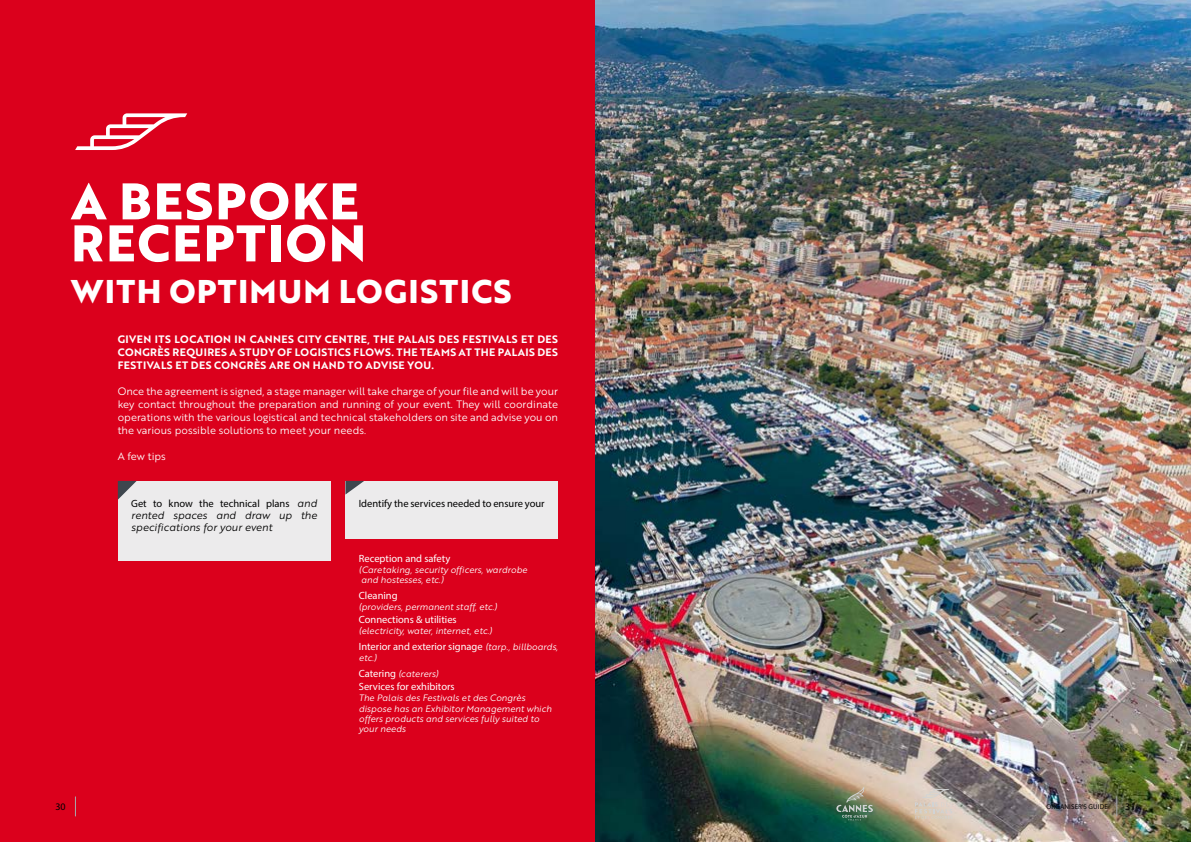
<style>
.page{position:relative;width:1191px;height:842px;background:#fff}
.page>*{position:absolute;margin:0;border:0;box-sizing:border-box;transform-origin:0 0}
.t1{font:700 50px/42px "Brother 1816 Extra";letter-spacing:.04em;color:#fff}
.t2{font:700 32px "Brother 1816 Extra";letter-spacing:.04em;color:#fff}
.t3{font:10.5px/13px "Brother 1816 Book";color:#fff;text-align:justify}
.t4{font:10.5px/13px "Brother 1816 Bold";letter-spacing:.04em;color:#fff;text-align:justify}
.t5{font:10.5px "Myriad Pro";color:#fff}
.t6{font:10.5px "Myriad Pro";color:#000}
.t7{font:10.5px/12px "Brother 1816 Book Italic";color:#000}
.t8{font:10px "Myriad Pro";color:#000}
.t9{font:9px/10px "Brother 1816 Book Italic";color:#fff}
.t10{font:7px "Myriad Pro";letter-spacing:.02em;color:#000}
.s1{font-family:"Brother 1816 Book Italic"}
.s2{font-family:"Brother 1816 Book Italic";font-size:9px}
.s3{font-family:"Myriad Pro";font-size:10.5px}
</style>
<div class="page">
<div style="left:0;top:0;width:595px;height:841px;background:#db001c"></div>
<img style="left:595px;top:0;width:596px;height:841px">
<div style="left:118px;top:481px;width:212px;height:79px;background:#ecebec"></div>
<svg style="left:118px;top:481px;width:19px;height:19px"></svg>
<div style="left:345px;top:481px;width:213px;height:58px;background:#ecebec"></div>
<svg style="left:345px;top:481px;width:19px;height:14px"></svg>
<svg style="left:75px;top:113px;width:112px;height:37px"></svg>
<svg style="left:75px;top:797px;width:1px;height:19px"></svg>
<svg style="left:1116px;top:797px;width:1px;height:19px"></svg>
<svg style="left:915px;top:789px;width:37px;height:30px"></svg>
<svg style="left:836px;top:786px;width:37px;height:34px"></svg>
<h1 class="t1" style="left:71px;top:179px;width:297px">A BESPOKE<br>RECEPTION</h1>
<h2 class="t2" style="left:71px;top:267px;width:442px">WITH OPTIMUM LOGISTICS</h2>
<p class="t4" style="left:118px;top:332px;width:442px">GIVEN ITS LOCATION IN CANNES CITY CENTRE, THE PALAIS DES FESTIVALS ET DES CONGRÈS REQUIRES A STUDY OF LOGISTICS FLOWS. THE TEAMS AT THE PALAIS DES FESTIVALS ET DES CONGRÈS ARE ON HAND TO ADVISE YOU.</p>
<p class="t3" style="left:118px;top:384px;width:442px">Once the agreement is signed, a stage manager will take charge of your file and will be your key contact throughout the preparation and running of your event. They will coordinate operations with the various logistical and technical stakeholders on site and advise you on the various possible solutions to meet your needs.</p>
<p class="t3" style="left:118px;top:449px;width:50px">A few tips</p>
<p class="t6" style="left:131px;top:497px;width:187px">Get to know the technical plans <span class="s1">and</span></p>
<p class="t7" style="left:131px;top:508px;width:187px">rented spaces and draw up the specifications for your event</p>
<p class="t6" style="left:359px;top:497px;width:187px">Identify the services needed to ensure your</p>
<p class="t5" style="left:359px;top:552px;width:93px">Reception and safety</p>
<p class="t9" style="left:359px;top:565px;width:170px">(Caretaking, security officers, wardrobe and hostesses, etc.)</p>
<p class="t5" style="left:359px;top:589px;width:40px">Cleaning</p>
<p class="t9" style="left:359px;top:602px;width:140px">(providers, permanent staff, etc.)</p>
<p class="t5" style="left:359px;top:613px;width:99px">Connections &amp; utilities</p>
<p class="t9" style="left:359px;top:626px;width:135px">(electricity, water, internet, etc.)</p>
<p class="t5" style="left:359px;top:640px;width:201px">Interior and exterior signage <span class="s2">(tarp., billboards,</span></p>
<p class="t9" style="left:359px;top:650px;width:81px;line-height:16px">etc.)<br><span class="s3">Catering</span> (caterers)</p>
<p class="t5" style="left:359px;top:680px;width:97px">Services for exhibitors</p>
<p class="t9" style="left:359px;top:692px;width:194px;line-height:11px">The Palais des Festivals et des Congrès dispose has an Exhibitor Management which</p>
<p class="t9" style="left:359px;top:714px;width:182px">offers products and services fully suited to your needs</p>
<p class="t8" style="left:56px;top:801px;width:12px">30</p>
<p class="t10" style="left:1046px;top:802px;width:63px">ORGANISER'S GUIDE</p>
<p class="t8" style="left:1125px;top:801px;width:12px">31</p>
</div>
